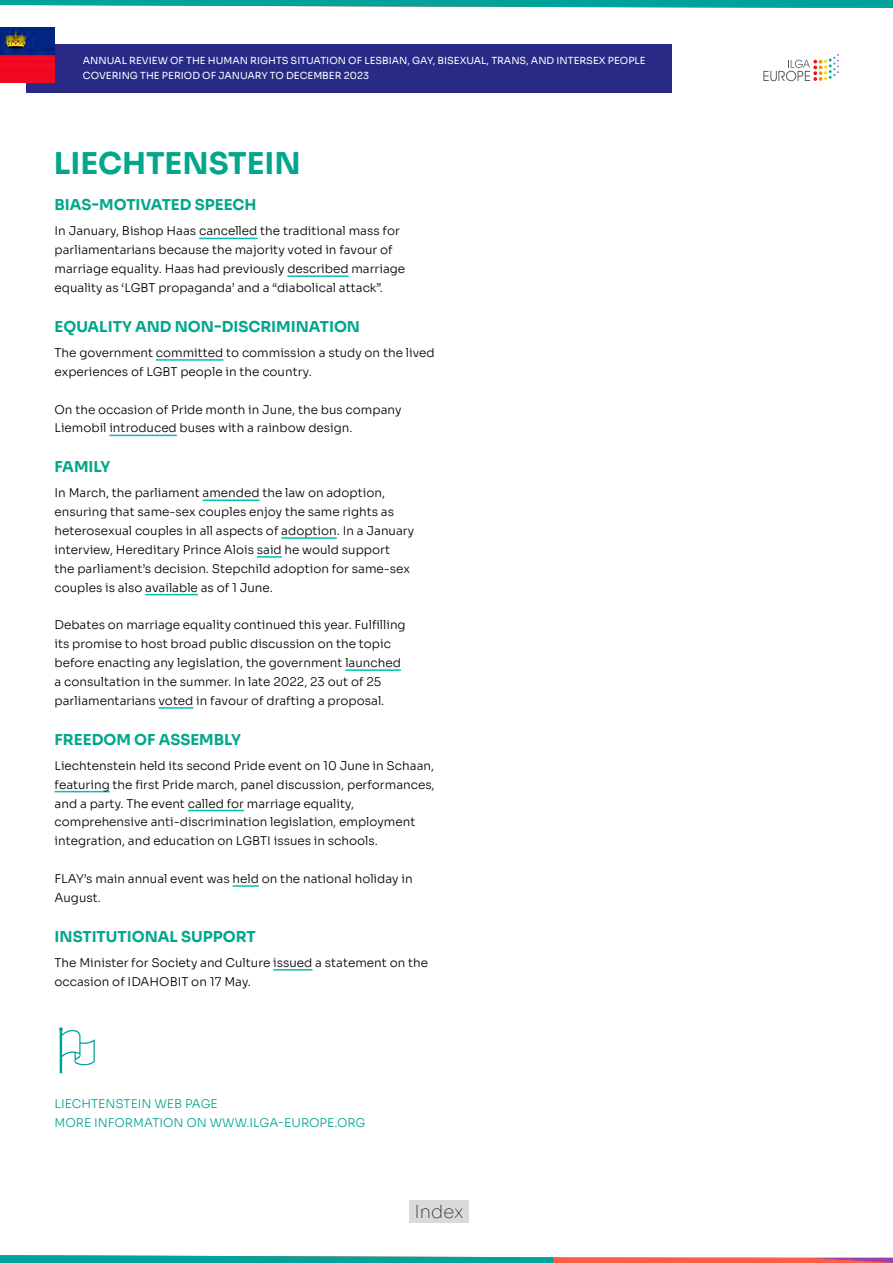
<style>
.page{position:relative;width:893px;height:1263px;background:#fff}
.page>*{position:absolute;margin:0;border:0;box-sizing:border-box;transform-origin:0 0}
.t1{font:700 30px "Sora";color:#00a78c}
.t2{font:100 18px "Sora";color:#000}
.t3{font:700 15px "Sora";color:#00a78c}
.t4{font:300 12px/18.9px "Sora";color:#000}
.t5{font:300 12px/18.9px "Sora";color:#00a78c}
.t6{font:9.75px/15px "Sora";color:#fff}
.s1{color:#00a29a}
</style>
<div class="page">
<svg style="left:0;top:0;width:893px;height:8px;background:#2caea7"></svg>
<div style="left:27px;top:45px;width:645px;height:48px;background:#282a86"></div>
<svg style="left:763px;top:54px;width:76px;height:27px"></svg>
<div style="left:409px;top:1200px;width:60px;height:22px;background:#dadada"></div>
<svg style="left:0;top:1255px;width:893px;height:8px"></svg>
<img style="left:0;top:28px;width:54px;height:54px">
<hr style="left:199px;top:238px;width:58px;height:1px;background:#00c2af">
<hr style="left:287px;top:275px;width:62px;height:2px;background:#00c2af">
<hr style="left:156px;top:359px;width:67px;height:2px;background:#00c2af">
<hr style="left:109px;top:435px;width:68px;height:1px;background:#00c2af">
<hr style="left:203px;top:499px;width:57px;height:2px;background:#00c2af">
<hr style="left:281px;top:537px;width:56px;height:2px;background:#00c2af">
<hr style="left:257px;top:556px;width:25px;height:2px;background:#00c2af">
<hr style="left:145px;top:594px;width:53px;height:1px;background:#00c2af">
<hr style="left:345px;top:669px;width:56px;height:2px;background:#00c2af">
<hr style="left:159px;top:707px;width:34px;height:2px;background:#00c2af">
<hr style="left:55px;top:791px;width:55px;height:1px;background:#00c2af">
<hr style="left:188px;top:810px;width:56px;height:1px;background:#00c2af">
<hr style="left:233px;top:885px;width:26px;height:2px;background:#00c2af">
<hr style="left:273px;top:969px;width:39px;height:1px;background:#00c2af">
<p class="t6" style="left:83px;top:52px;width:564px">ANNUAL REVIEW OF THE HUMAN RIGHTS SITUATION OF LESBIAN, GAY, BISEXUAL, TRANS, AND INTERSEX PEOPLE<br>COVERING THE PERIOD OF JANUARY TO DECEMBER 2023</p>
<h1 class="t1" style="left:54px;top:139px;width:248px">LIECHTENSTEIN</h1>
<p class="t3" style="left:55px;top:192px;width:203px">BIAS-MOTIVATED SPEECH</p>
<p class="t4" style="left:55px;top:221px;width:352px">In January, Bishop Haas cancelled the traditional mass for parliamentarians because the majority voted in favour of marriage equality. Haas had previously described marriage equality as ‘LGBT propaganda’ and a “diabolical attack”.</p>
<p class="t3" style="left:55px;top:314px;width:307px">EQUALITY AND NON-DISCRIMINATION</p>
<p class="t4" style="left:55px;top:342px;width:382px">The government committed to commission a study on the lived experiences of LGBT people in the country.</p>
<p class="t4" style="left:55px;top:399px;width:348px">On the occasion of Pride month in June, the bus company<br>Liemobil introduced buses with a rainbow design.</p>
<p class="t3" style="left:55px;top:454px;width:57px">FAMILY</p>
<p class="t4" style="left:55px;top:482px;width:361px">In March, the parliament amended the law on adoption, ensuring that same-sex couples enjoy the same rights as heterosexual couples in all aspects of adoption. In a January interview, Hereditary Prince Alois said he would support<br>the parliament’s decision. Stepchild adoption for same-sex couples is also available as of 1 June.</p>
<p class="t4" style="left:55px;top:615px;width:353px">Debates on marriage equality continued this year. Fulfilling its promise to host broad public discussion on the topic before enacting any legislation, the government launched a consultation in the summer. In late 2022, 23 out of 25 parliamentarians voted in favour of drafting a proposal.</p>
<p class="t3" style="left:55px;top:727px;width:188px">FREEDOM OF ASSEMBLY</p>
<p class="t4" style="left:55px;top:755px;width:382px">Liechtenstein held its second Pride event on 10 June in Schaan, featuring the first Pride march, panel discussion, performances, and a party. The event called for marriage equality, comprehensive anti-discrimination legislation, employment integration, and education on LGBTI issues in schools.</p>
<p class="t4" style="left:55px;top:868px;width:360px">FLAY’s main annual event was held on the national holiday in<br>August.</p>
<p class="t3" style="left:55px;top:924px;width:203px">INSTITUTIONAL SUPPORT</p>
<p class="t4" style="left:55px;top:952px;width:375px">The Minister for Society and Culture issued a statement on the occasion of IDAHOBIT on 17 May.</p>
<p class="t5" style="left:55px;top:1093px;width:312px"><span class="s1">LIECHTENSTEIN</span> WEB PAGE<br>MORE INFORMATION ON WWW.ILGA-EUROPE.ORG</p>
<h2 class="t2" style="left:415px;top:1196px;width:50px">Index</h2>
</div>
